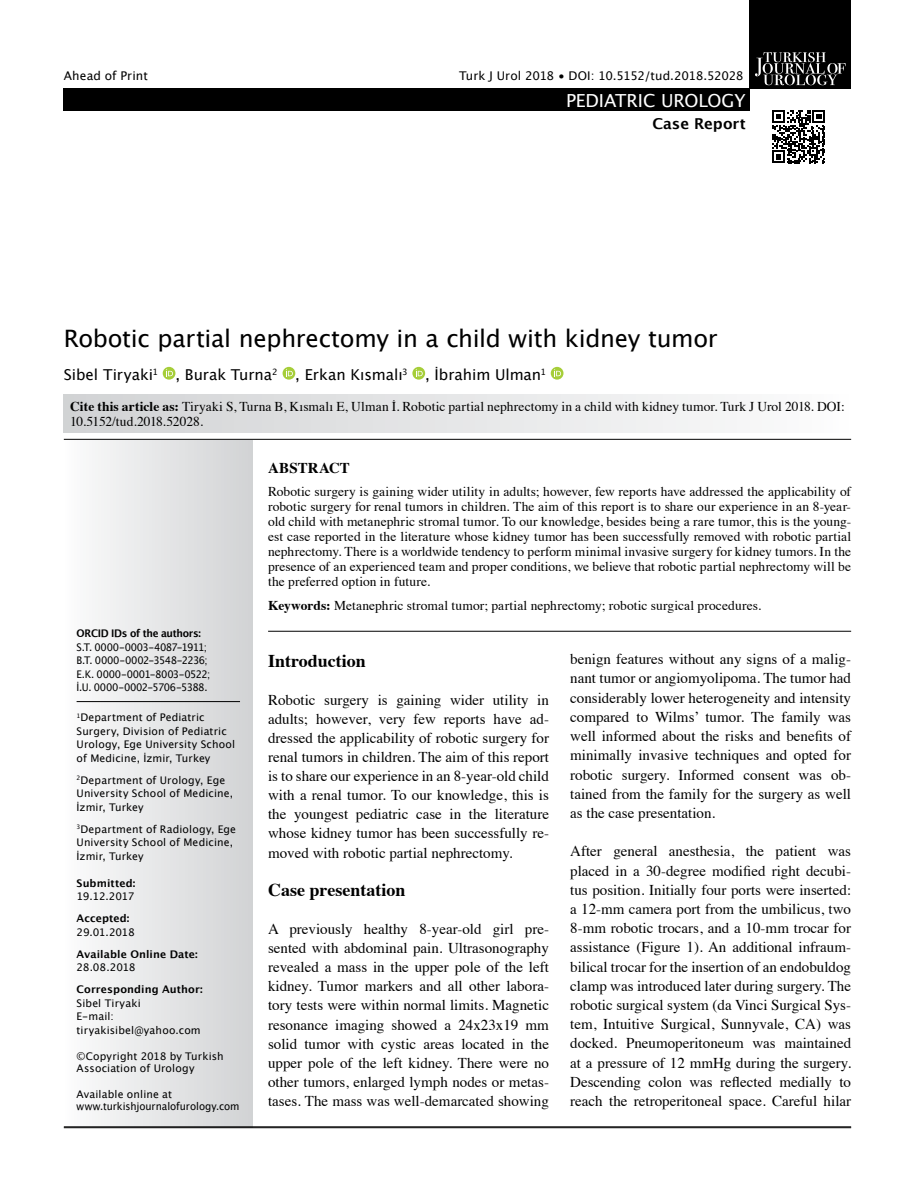
<style>
.page{position:relative;width:915px;height:1191px;background:#fff}
.page>*{position:absolute;margin:0;border:0;box-sizing:border-box;transform-origin:0 0}
.t1{font:24px "Lucida Grande";letter-spacing:-.01em;color:#000}
.t2{font:700 18px "Times";color:#000}
.t3{font:18px "Lucida Grande";letter-spacing:-.005em;color:#fff}
.t4{font:15px/19.2px "Times";color:#000;text-align:justify}
.t5{font:15px "Lucida Grande";color:#000}
.t6{font:700 15px "Lucida Grande";color:#000}
.t7{font:700 15px "Times";letter-spacing:.01em;color:#000}
.t8{font:13.5px/15px "Times";letter-spacing:.005em;color:#000}
.t9{font:12px "Lucida Grande";letter-spacing:-.025em;color:#000}
.t10{font:12px "Lucida Grande";color:#000}
.t11{font:10.5px/13.5px "Lucida Grande";letter-spacing:.01em;color:#000}
.t12{font:10.5px/13.5px "Lucida Grande";letter-spacing:-.035em;color:#000;scale:.95 1}
.t13{font:700 10.5px "Lucida Grande";letter-spacing:.005em;color:#000}
.t14{font:700 10.5px "Lucida Grande";letter-spacing:-.03em;color:#000;scale:.95 1}
.s1{font-weight:700}
</style>
<div class="page">
<div style="left:749px;top:0;width:101px;height:89px;background:#000"></div>
<div style="left:64px;top:88px;width:685px;height:23px;background:#000"></div>
<svg style="left:755px;top:52px;width:90px;height:33px"></svg>
<svg style="left:772px;top:110px;width:53px;height:53px"></svg>
<div style="left:64px;top:440px;width:189px;height:687px;background:linear-gradient(to right,#fcfcfc,#d1d2d4)"></div>
<div style="left:163px;top:367px;width:12px;height:12px;background:#a6ce39;border-radius:50%"></div>
<svg style="left:166px;top:369px;width:7px;height:7px"></svg>
<svg style="left:282px;top:367px;width:13px;height:12px"></svg>
<svg style="left:286px;top:369px;width:7px;height:7px"></svg>
<svg style="left:412px;top:367px;width:13px;height:12px"></svg>
<svg style="left:415px;top:369px;width:7px;height:7px"></svg>
<svg style="left:550px;top:367px;width:13px;height:12px"></svg>
<svg style="left:554px;top:369px;width:7px;height:7px"></svg>
<hr style="left:64px;top:439px;width:786px;height:1px;background:#000">
<hr style="left:64px;top:1127px;width:786px;height:1px;background:#000">
<hr style="left:64px;top:1126px;width:786px;height:1px;background:#000">
<div style="left:64px;top:395px;width:786px;height:38px;background:linear-gradient(to right,#d1d2d4,#fcfcfc)"></div>
<hr style="left:77px;top:701px;width:163px;height:1px;background:#000">
<hr style="left:268px;top:631px;width:582px;height:1px;background:#000">
<p class="t10" style="left:64px;top:69px;width:86px">Ahead of Print</p>
<p class="t9" style="left:459px;top:69px;width:285px">Turk J Urol 2018 • DOI: 10.5152/tud.2018.52028</p>
<p class="t3" style="left:566px;top:90px;width:181px">PEDIATRIC UROLOGY</p>
<p class="t6" style="left:652px;top:112px;width:95px">Case Report</p>
<h1 class="t1" style="left:64px;top:325px;width:655px">Robotic partial nephrectomy in a child with kidney tumor</h1>
<p class="t5" style="left:64px;top:366px;width:483px">Sibel Tiryaki<sup>1</sup> , Burak Turna<sup>2</sup> , Erkan Kısmalı<sup>3</sup> , İbrahim Ulman<sup>1</sup></p>
<p class="t8" style="left:70px;top:398px;width:775px"><span class="s1">Cite this article as:</span> Tiryaki S, Turna B, Kısmalı E, Ulman İ. Robotic partial nephrectomy in a child with kidney tumor. Turk J Urol 2018. DOI:<br>10.5152/tud.2018.52028.</p>
<p class="t14" style="left:77px;top:625px;width:132px">ORCID IDs of the authors:</p>
<p class="t12" style="left:77px;top:640px;width:142px">S.T. 0000-0003-4087-1911;<br>B.T. 0000-0002-3548-2236;<br>E.K. 0000-0001-8003-0522;<br>İ.U. 0000-0002-5706-5388.</p>
<p class="t11" style="left:77px;top:710px;width:160px"><sup>1</sup>Department of Pediatric<br>Surgery, Division of Pediatric<br>Urology, Ege University School of Medicine, İzmir, Turkey</p>
<p class="t11" style="left:77px;top:773px;width:158px"><sup>2</sup>Department of Urology, Ege<br>University School of Medicine,<br>İzmir, Turkey</p>
<p class="t11" style="left:77px;top:822px;width:161px"><sup>3</sup>Department of Radiology, Ege<br>University School of Medicine,<br>İzmir, Turkey</p>
<p class="t13" style="left:77px;top:874px;width:60px">Submitted:</p>
<p class="t11" style="left:77px;top:889px;width:59px">19.12.2017</p>
<p class="t13" style="left:77px;top:909px;width:54px">Accepted:</p>
<p class="t11" style="left:77px;top:925px;width:60px">29.01.2018</p>
<p class="t13" style="left:77px;top:945px;width:123px">Available Online Date:</p>
<p class="t11" style="left:77px;top:960px;width:60px">28.08.2018</p>
<p class="t13" style="left:77px;top:980px;width:128px">Corresponding Author:</p>
<p class="t11" style="left:77px;top:996px;width:126px">Sibel Tiryaki<br>E-mail: tiryakisibel@yahoo.com</p>
<p class="t11" style="left:77px;top:1049px;width:148px;line-height:12.6px">©Copyright 2018 by Turkish<br>Association of Urology</p>
<p class="t11" style="left:77px;top:1087px;width:164px;line-height:12.6px">Available online at www.turkishjournalofurology.com</p>
<p class="t7" style="left:268px;top:453px;width:83px">ABSTRACT</p>
<p class="t8" style="left:268px;top:483px;width:584px;text-align:justify">Robotic surgery is gaining wider utility in adults; however, few reports have addressed the applicability of robotic surgery for renal tumors in children. The aim of this report is to share our experience in an 8-year&shy;old child with metanephric stromal tumor. To our knowledge, besides being a rare tumor, this is the young&shy;est case reported in the literature whose kidney tumor has been successfully removed with robotic partial nephrectomy. There is a worldwide tendency to perform minimal invasive surgery for kidney tumors. In the presence of an experienced team and proper conditions, we believe that robotic partial nephrectomy will be the preferred option in future.</p>
<p class="t8" style="left:268px;top:596px;width:494px"><span class="s1">Keywords:</span> Metanephric stromal tumor; partial nephrectomy; robotic surgical procedures.</p>
<p class="t2" style="left:268px;top:643px;width:99px">Introduction</p>
<p class="t4" style="left:268px;top:689px;width:282px">Robotic surgery is gaining wider utility in adults; however, very few reports have ad&shy;dressed the applicability of robotic surgery for renal tumors in children. The aim of this report is to share our experience in an 8-year-old child with a renal tumor. To our knowledge, this is the youngest pediatric case in the literature whose kidney tumor has been successfully re&shy;moved with robotic partial nephrectomy.</p>
<p class="t2" style="left:268px;top:872px;width:139px">Case presentation</p>
<p class="t4" style="left:268px;top:918px;width:282px">A previously healthy 8-year-old girl pre&shy;sented with abdominal pain. Ultrasonography revealed a mass in the upper pole of the left kidney. Tumor markers and all other labora&shy;tory tests were within normal limits. Magnetic resonance imaging showed a 24x23x19 mm solid tumor with cystic areas located in the upper pole of the left kidney. There were no other tumors, enlarged lymph nodes or metas&shy;tases. The mass was well-demarcated showing</p>
<p class="t4" style="left:570px;top:648px;width:282px">benign features without any signs of a malig&shy;nant tumor or angiomyolipoma. The tumor had considerably lower heterogeneity and intensity compared to Wilms’ tumor. The family was well informed about the risks and benefits of minimally invasive techniques and opted for robotic surgery. Informed consent was ob&shy;tained from the family for the surgery as well as the case presentation.</p>
<p class="t4" style="left:570px;top:840px;width:282px">After general anesthesia, the patient was placed in a 30-degree modified right decubi&shy;tus position. Initially four ports were inserted: a 12-mm camera port from the umbilicus, two 8-mm robotic trocars, and a 10-mm trocar for assistance (Figure 1). An additional infraum&shy;bilical trocar for the insertion of an endobuldog clamp was introduced later during surgery. The robotic surgical system (da Vinci Surgical Sys&shy;tem, Intuitive Surgical, Sunnyvale, CA) was docked. Pneumoperitoneum was maintained at a pressure of 12 mmHg during the surgery.<br>Descending colon was reflected medially to reach the retroperitoneal space. Careful hilar</p>
</div>
